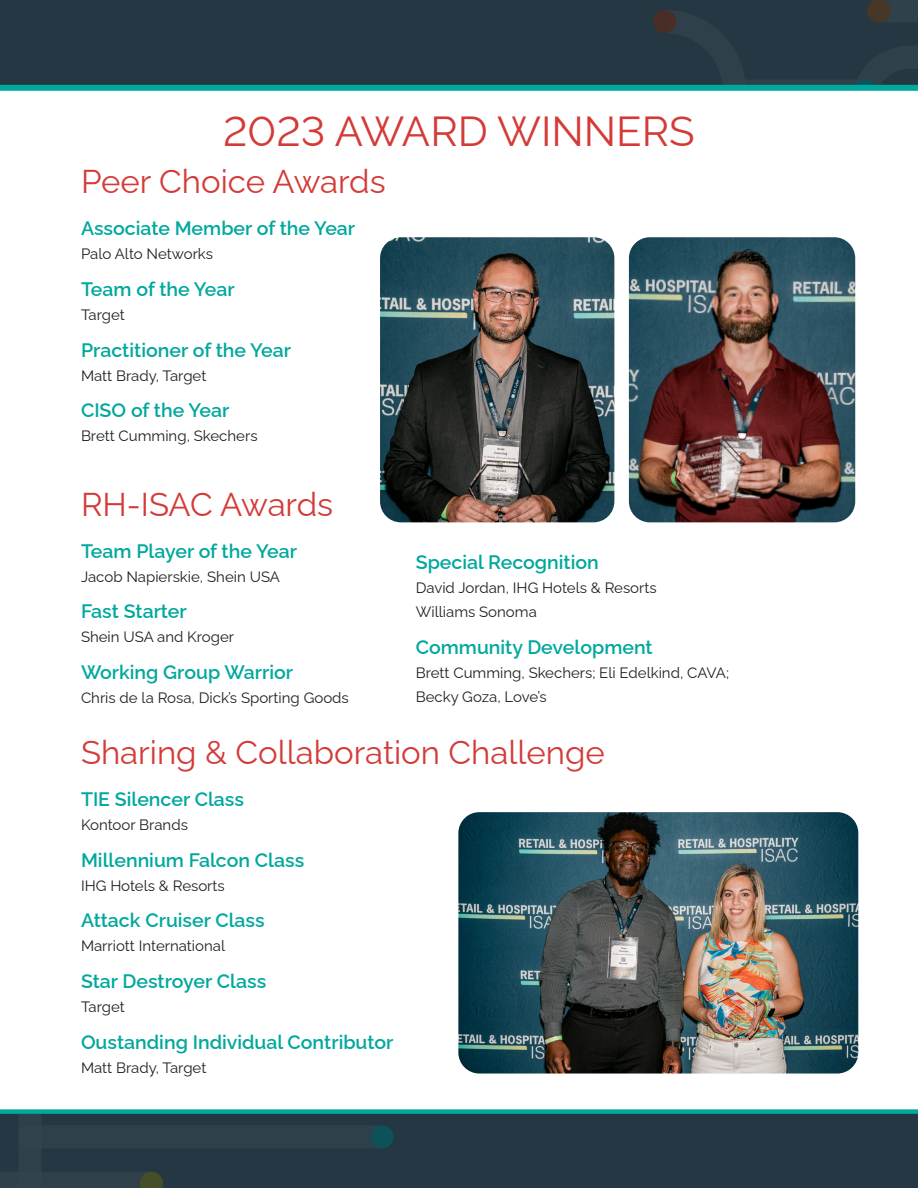
<style>
.page{position:relative;width:918px;height:1188px;background:#fff}
.page>*{position:absolute;margin:0;border:0;box-sizing:border-box;transform-origin:0 0}
.t1{font:42px "Raleway";color:#d33b38}
.Subhead{font:33px "Raleway";color:#d33b38}
.Subsubhead{font:600 19.5px "Raleway";color:#00a89e}
.body_text{font:15px/24px "Raleway";color:#231f20}
</style>
<div class="page">
<svg style="left:0;top:0;width:918px;height:91px;background:#233f48"></svg>
<svg style="left:0;top:1109px;width:918px;height:79px;background:#244049"></svg>
<img style="left:458px;top:812px;width:400px;height:262px">
<img style="left:380px;top:237px;width:234px;height:285px">
<img style="left:629px;top:237px;width:226px;height:285px">
<p class="t1" style="left:223px;top:98px;width:473px">2023 AWARD WINNERS</p>
<p class="Subhead" style="left:81px;top:155px;width:306px">Peer Choice Awards</p>
<p class="Subsubhead" style="left:81px;top:213px;width:276px">Associate Member of the Year</p>
<p class="body_text" style="left:81px;top:240px;width:134px">Palo Alto Networks</p>
<p class="Subsubhead" style="left:81px;top:274px;width:155px">Team of the Year</p>
<p class="body_text" style="left:81px;top:301px;width:45px">Target</p>
<p class="Subsubhead" style="left:81px;top:334px;width:212px">Practitioner of the Year</p>
<p class="body_text" style="left:81px;top:362px;width:127px">Matt Brady, Target</p>
<p class="Subsubhead" style="left:81px;top:395px;width:150px">CISO of the Year</p>
<p class="body_text" style="left:81px;top:423px;width:178px">Brett Cumming, Skechers</p>
<p class="Subhead" style="left:81px;top:478px;width:254px">RH-ISAC Awards</p>
<p class="Subsubhead" style="left:81px;top:535px;width:218px">Team Player of the Year</p>
<p class="body_text" style="left:81px;top:563px;width:201px">Jacob Napierskie, Shein USA</p>
<p class="Subsubhead" style="left:81px;top:596px;width:107px">Fast Starter</p>
<p class="body_text" style="left:81px;top:624px;width:155px">Shein USA and Kroger</p>
<p class="Subsubhead" style="left:81px;top:657px;width:214px">Working Group Warrior</p>
<p class="body_text" style="left:81px;top:684px;width:269px">Chris de la Rosa, Dick’s Sporting Goods</p>
<p class="Subhead" style="left:81px;top:726px;width:525px">Sharing &amp; Collaboration Challenge</p>
<p class="Subsubhead" style="left:81px;top:784px;width:165px">TIE Silencer Class</p>
<p class="body_text" style="left:81px;top:811px;width:108px">Kontoor Brands</p>
<p class="Subsubhead" style="left:81px;top:844px;width:225px">Millennium Falcon Class</p>
<p class="body_text" style="left:81px;top:872px;width:145px">IHG Hotels &amp; Resorts</p>
<p class="Subsubhead" style="left:81px;top:905px;width:185px">Attack Cruiser Class</p>
<p class="body_text" style="left:81px;top:933px;width:146px">Marriott International</p>
<p class="Subsubhead" style="left:81px;top:966px;width:187px">Star Destroyer Class</p>
<p class="body_text" style="left:81px;top:993px;width:45px">Target</p>
<p class="Subsubhead" style="left:81px;top:1027px;width:314px">Oustanding Individual Contributor</p>
<p class="body_text" style="left:81px;top:1054px;width:127px">Matt Brady, Target</p>
<p class="Subsubhead" style="left:416px;top:547px;width:185px">Special Recognition</p>
<p class="body_text" style="left:416px;top:574px;width:242px">David Jordan, IHG Hotels &amp; Resorts<br>Williams Sonoma</p>
<p class="Subsubhead" style="left:416px;top:631px;width:238px">Community Development</p>
<p class="body_text" style="left:416px;top:659px;width:315px">Brett Cumming, Skechers; Eli Edelkind, CAVA;<br>Becky Goza, Love’s</p>
</div>
